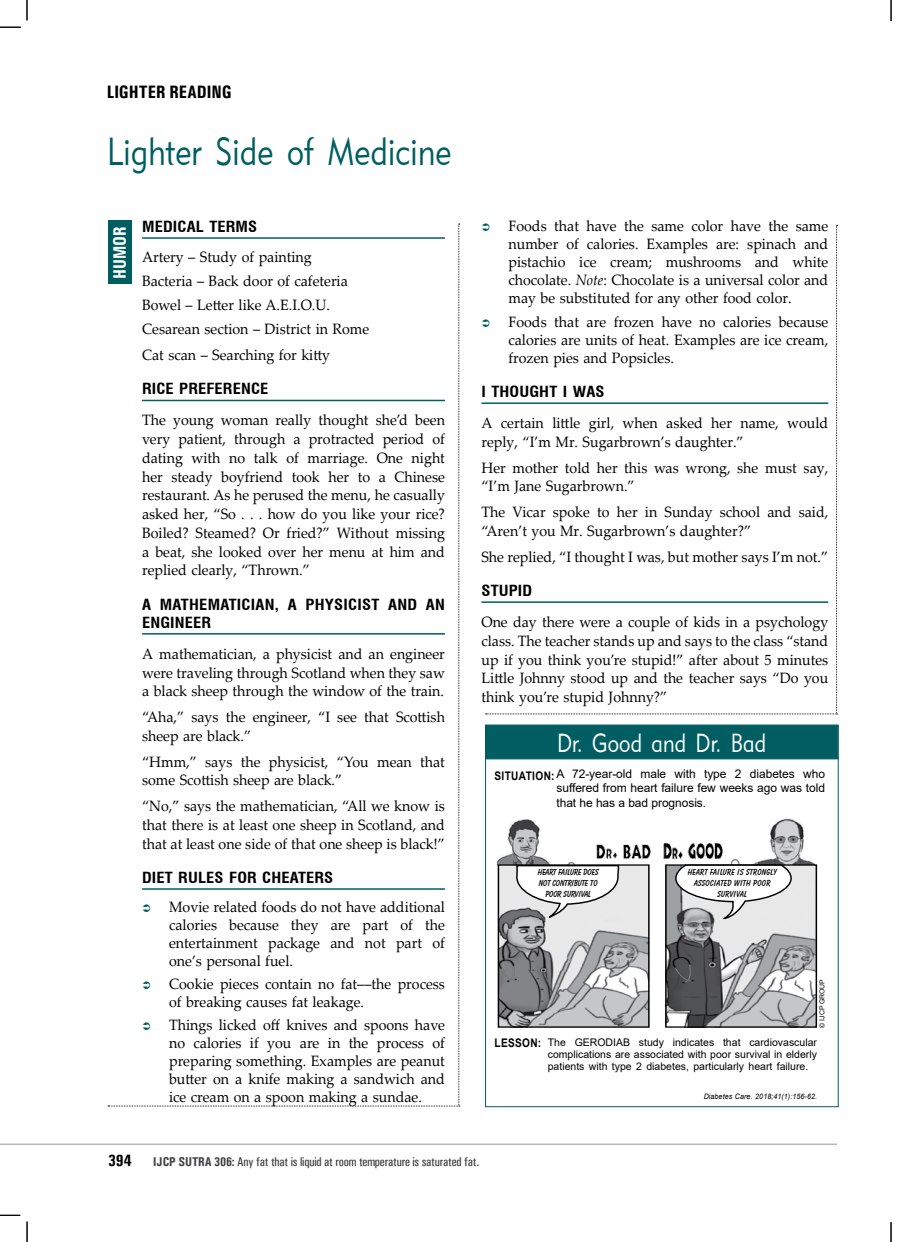
<style>
.page{position:relative;width:918px;height:1242px;background:#fff}
.page>*{position:absolute;margin:0;border:0;box-sizing:border-box;transform-origin:0 0}
.t1{font:39px "Geometric 415 BT Lite A";letter-spacing:.01em;color:#005e62;scale:.8 1}
.t2{font:26.1px "Geometric 415 BT Lite A";letter-spacing:.01em;color:#fff;scale:.8 1}
.t3{font:700 18px "Univers Condensed";color:#000}
.t4{font:700 18px "Univers Condensed";color:#fff}
.t5{font:700 16.5px "Univers Condensed";color:#000}
.t6{font:15px/18.8px "Palatino Linotype";color:#000;text-align:justify;scale:.95 1}
.t7{font:700 condensed 15px/18px "Swiss 721 BT";letter-spacing:.01em;color:#000;scale:1.1 1}
.t8{font:12.75px "Univers Condensed";letter-spacing:-.015em;color:#414042}
.t9{font:12px/14.4px "Arial";letter-spacing:-.005em;color:#000;text-align:justify}
.t10{font:700 11.85px "Arial";color:#000;scale:.85 1}
.t11{font:10.5px/12px "Arial";color:#000;text-align:justify}
.t12{font:700 9px/10.8px "Balloon BT";letter-spacing:.005em;color:#000;text-align:center}
.t13{font:700 9px/10.8px "Balloon BT";letter-spacing:-.025em;color:#000;text-align:center}
.t14{font:italic 7.5px "Arial";letter-spacing:.01em;color:#000;scale:.95 1}
.t15{font:6.9px "Arial";color:#000}
.s1{font-style:italic}
.s2{font-weight:700}
</style>
<div class="page">
<hr style="left:0;top:1144px;width:837px;height:1px;background:#939598">
<svg style="left:0;top:27px;width:21px;height:1px"></svg>
<svg style="left:27px;top:0;width:1px;height:20px"></svg>
<svg style="left:27px;top:1222px;width:1px;height:20px"></svg>
<svg style="left:0;top:1215px;width:20px;height:1px"></svg>
<svg style="left:891px;top:0;width:1px;height:21px"></svg>
<svg style="left:891px;top:1222px;width:1px;height:20px"></svg>
<div style="left:108px;top:221px;width:23px;height:63px;background:#005e62"></div>
<hr style="left:482px;top:402px;width:346px;height:2px;background:#005e62">
<hr style="left:482px;top:601px;width:346px;height:2px;background:#005e62">
<div style="left:485px;top:725px;width:353px;height:34px;background:#005e62"></div>
<img style="left:730px;top:818px;width:88px;height:64px">
<img style="left:496px;top:819px;width:79px;height:63px">
<img style="left:667px;top:866px;width:148px;height:160px">
<div style="left:665px;top:864px;width:152px;height:164px;border:1px solid #000"></div>
<img style="left:596px;top:844px;width:55px;height:15px">
<img style="left:663px;top:843px;width:60px;height:16px">
<img style="left:500px;top:866px;width:148px;height:160px">
<div style="left:498px;top:864px;width:152px;height:164px;border:1px solid #000"></div>
<svg style="left:515px;top:864px;width:105px;height:56px"></svg>
<svg style="left:674px;top:864px;width:119px;height:57px"></svg>
<svg style="left:108px;top:224px;width:352px;height:883px"></svg>
<svg style="left:483px;top:224px;width:355px;height:491px"></svg>
<p class="t3" style="left:107px;top:81px;width:127px">LIGHTER READING</p>
<h1 class="t1" style="left:107px;top:127px;width:432px">Lighter Side of Medicine</h1>
<p class="t4" style="left:109px;top:279px;width:52px;rotate:-90deg">HUMOR</p>
<p class="t7" style="left:142px;top:217px;width:106px">MEDICAL TERMS</p>
<p class="t6" style="left:142px;top:244px;width:241px;line-height:24.3px;text-align:left">Artery – Study of painting<br>Bacteria – Back door of cafeteria<br>Bowel – Letter like A.E.I.O.U.<br>Cesarean section – District in Rome</p>
<p class="t6" style="left:142px;top:345px;width:200px">Cat scan – Searching for kitty</p>
<p class="t7" style="left:142px;top:380px;width:43px">RICE PREFERE</p>
<p class="t7" style="left:241px;top:380px;width:25px">NCE</p>
<p class="t6" style="left:142px;top:410px;width:320px">The young woman really thought she’d been very patient, through a protracted period of dating with no talk of marriage. One night her steady boyfriend took her to a Chinese restaurant. As he perused the menu, he casually asked her, “So . . . how do you like your rice?<br>Boiled? Steamed? Or fried?” Without missing a beat, she looked over her menu at him and replied clearly, “Thrown.”</p>
<p class="t7" style="left:142px;top:595px;width:277px">A MATHEMATICIAN, A PHYSICIST AND AN<br>ENGINEER</p>
<p class="t6" style="left:142px;top:644px;width:320px">A mathematician, a physicist and an engineer were traveling through Scotland when they saw a black sheep through the window of the train.</p>
<p class="t6" style="left:142px;top:707px;width:320px">“Aha,” says the engineer, “I see that Scottish sheep are black.”</p>
<p class="t6" style="left:142px;top:752px;width:320px">“Hmm,” says the physicist, “You mean that some Scottish sheep are black.”</p>
<p class="t6" style="left:142px;top:796px;width:320px">“No,” says the mathematician, “All we know is that there is at least one sheep in Scotland, and that at least one side of that one sheep is black!”</p>
<p class="t7" style="left:142px;top:868px;width:119px">DIET RULES FOR CHE</p>
<p class="t7" style="left:290px;top:868px;width:41px">ATERS</p>
<p class="t6" style="left:169px;top:897px;width:292px;line-height:18px">Movie related foods do not have additional calories because they are part of the entertainment package and not part of one’s personal fuel.</p>
<p class="t6" style="left:169px;top:974px;width:292px;line-height:18px">Cookie pieces contain no fat––the process of breaking causes fat leakage.</p>
<p class="t6" style="left:169px;top:1016px;width:292px;line-height:18px">Things licked off knives and spoons have no calories if you are in the process of preparing something. Examples are peanut butter on a knife making a sandwich and ice cream on a spoon making a sundae.</p>
<p class="t6" style="left:508px;top:217px;width:338px;line-height:18px">Foods that have the same color have the same number of calories. Examples are: spinach and pistachio ice cream; mushrooms and white chocolate. <span class="s1">Note</span>: Chocolate is a universal color and may be substituted for any other food color.</p>
<p class="t6" style="left:508px;top:312px;width:338px;line-height:18px">Foods that are frozen have no calories because calories are units of heat. Examples are ice cream, frozen pies and Popsicles.</p>
<p class="t7" style="left:482px;top:383px;width:113px">I THOUGHT I WAS</p>
<p class="t6" style="left:482px;top:413px;width:367px">A certain little girl, when asked her name, would reply, “I’m Mr. Sugarbrown’s daughter.”</p>
<p class="t6" style="left:482px;top:458px;width:367px">Her mother told her this was wrong, she must say, “I’m Jane Sugarbrown.”</p>
<p class="t6" style="left:482px;top:502px;width:367px">The Vicar spoke to her in Sunday school and said, “Aren’t you Mr. Sugarbrown’s daughter?”</p>
<p class="t6" style="left:482px;top:547px;width:367px">She replied, “I thought I was, but mother says I’m not.”</p>
<p class="t7" style="left:482px;top:582px;width:48px">STUPID</p>
<p class="t6" style="left:482px;top:612px;width:367px">One day there were a couple of kids in a psychology class. The teacher stands up and says to the class “stand up if you think you’re stupid!” after about 5 minutes Little Johnny stood up and the teacher says “Do you think you’re stupid Johnny?”</p>
<h2 class="t2" style="left:557px;top:727px;width:263px">Dr. Good and Dr. Bad</h2>
<p class="t10" style="left:495px;top:767px;width:17px">SITUATION</p>
<p class="t9" style="left:556px;top:767px;width:270px;text-indent:-5px"><sub>:</sub> A 72-year-old male with type 2 diabetes who suffered from heart failure few weeks ago was told that he has a bad prognosis.</p>
<p class="t13" style="left:538px;top:867px;width:62px">HEART FAILURE DOES<br>NOT CONTRIBUTE TO<br>POOR SURVIVAL</p>
<p class="t12" style="left:688px;top:867px;width:90px">HEART FAILURE IS STRONGLY<br>ASSOCIATED WITH POOR<br>SURVIVAL</p>
<p class="t15" style="left:817px;top:1028px;width:50px;rotate:-90deg">© IJCP GROUP</p>
<p class="t11" style="left:548px;top:1036px;width:271px">The GERODIAB study indicates that cardiovascular complications are associated with poor survival in elderly patients with type 2 diabetes, particularly heart failure.</p>
<p class="t10" style="left:495px;top:1035px;width:10px">LESSON</p>
<p class="t10" style="left:538px;top:1035px;width:5px">:</p>
<p class="t14" style="left:704px;top:1091px;width:121px">Diabetes Care. 2018;41(1):156-62.</p>
<p class="t5" style="left:108px;top:1151px;width:25px">394</p>
<p class="t8" style="left:153px;top:1154px;width:327px"><span class="s2">IJCP SUTRA 306:</span> Any fat that is liquid at room temperature is saturated fat.</p>
</div>
